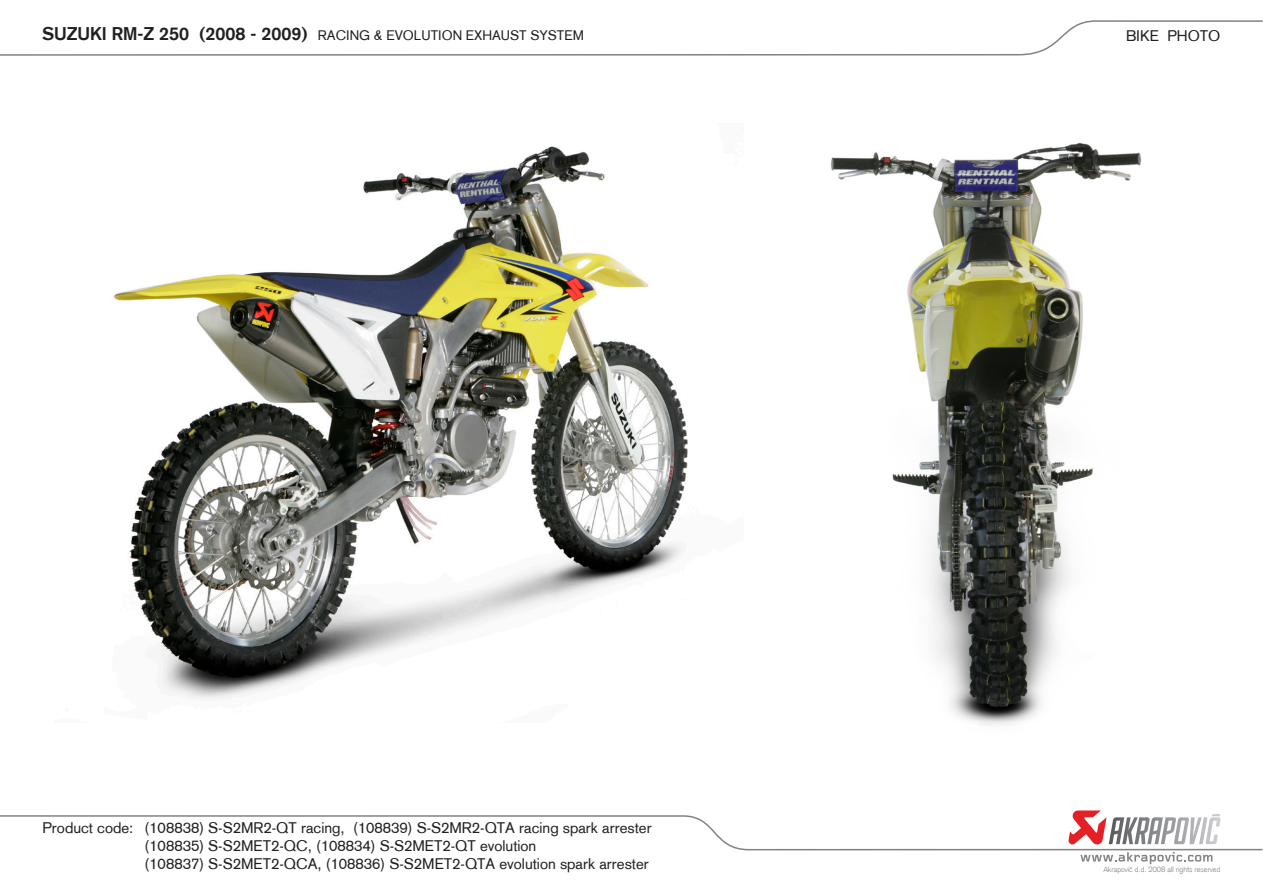
<style>
.page{position:relative;width:1263px;height:893px;background:#fff}
.page>*{position:absolute;margin:0;border:0;box-sizing:border-box;transform-origin:0 0}
.t1{font:15px/18px "Akzidenz Grotesk";color:#231f20}
.t2{font:13.5px "Akzidenz Grotesk";color:#231f20}
.t3{font:300 7.5px "Akzidenz Grotesk";color:#808285}
.s1{font-weight:700;font-size:18px}
</style>
<div class="page">
<svg style="left:0;top:20px;width:1263px;height:36px"></svg>
<svg style="left:0;top:815px;width:1263px;height:36px"></svg>
<svg style="left:1068px;top:810px;width:152px;height:36px"></svg>
<svg style="left:1080px;top:852px;width:132px;height:12px"></svg>
<img style="left:66px;top:146px;width:622px;height:564px">
<img style="left:831px;top:143px;width:310px;height:582px">
<p class="t2" style="left:42px;top:27px;width:543px"><span class="s1">SUZUKI RM-Z 250 (2008 - 2009)</span> RACING &amp; EVOLUTION EXHAUST SYSTEM</p>
<p class="t1" style="left:145px;top:818px;width:509px;text-indent:-102px">Product code: (108838) S-S2MR2-QT racing, (108839) S-S2MR2-QTA racing spark arrester (108835) S-S2MET2-QC, (108834) S-S2MET2-QT evolution<br>(108837) S-S2MET2-QCA, (108836) S-S2MET2-QTA evolution spark arrester</p>
<p class="t1" style="left:1126px;top:27px;width:96px">BIKE PHOTO</p>
<p class="t3" style="left:1103px;top:865px;width:119px">Akrapovič d.d. 2008 all rights reserved</p>
</div>
